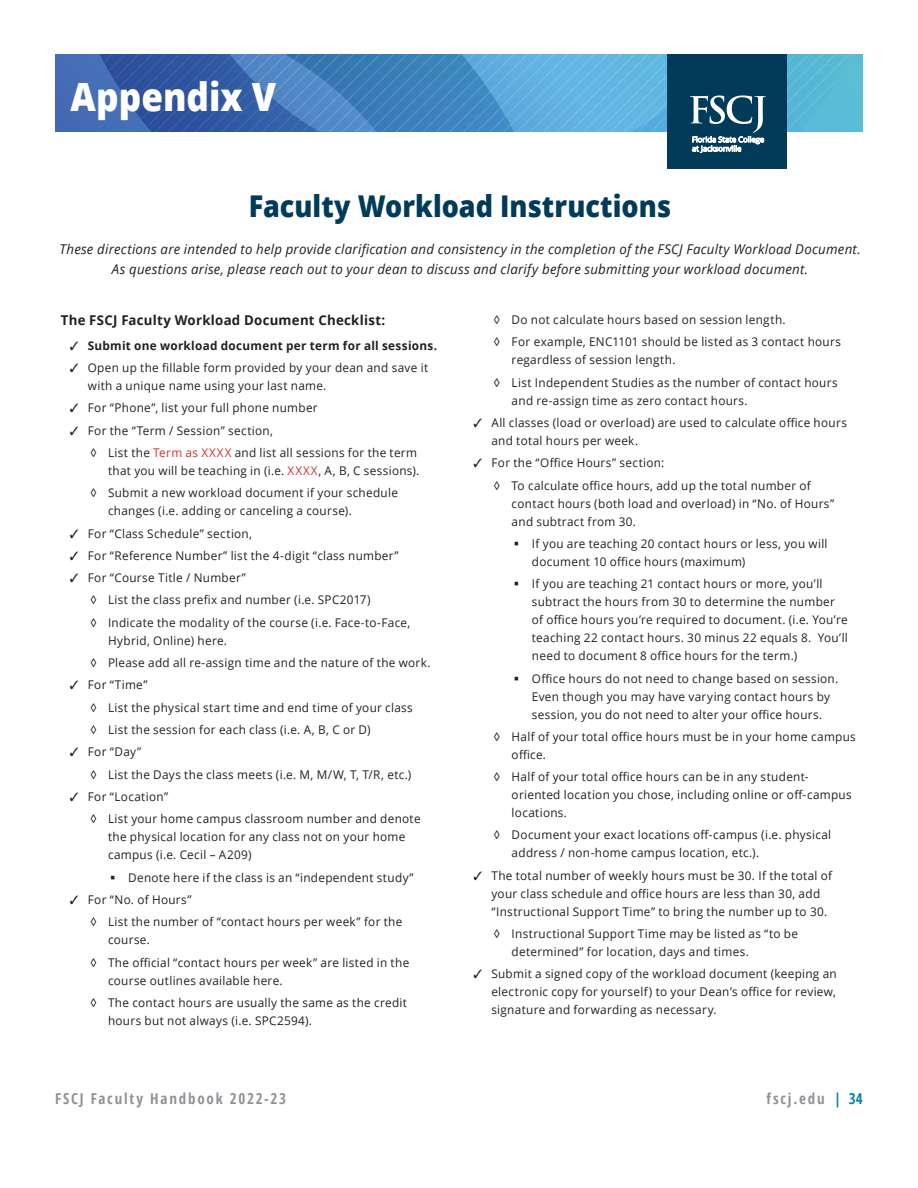
<style>
.page{position:relative;width:918px;height:1188px;background:#fff}
.page>*{position:absolute;margin:0;border:0;box-sizing:border-box;transform-origin:0 0}
.Headline_Rev{font:800 39px "Open Sans";color:#fff;scale:.9 1}
.body_copy{font:800 30px "Open Sans";color:#023b5a;scale:.9 1}
.t1{font:700 condensed 15px "Open Sans";letter-spacing:.12em;color:#909298}
.body_copy-2{font:italic 13.5px/19.5px "Open Sans";letter-spacing:.02em;color:#231f20;text-align:center}
.body_copy-3{font:700 13.5px "Open Sans";letter-spacing:.02em;color:#231f20}
.t2{font:12px/18px "Open Sans";letter-spacing:.025em;color:#231f20}
.t3{font:700 12px "Open Sans";letter-spacing:.025em;color:#231f20}
.s1{color:#cf322d}
.s2{color:#0087a5}
</style>
<div class="page">
<div style="left:667px;top:54px;width:119px;height:114px;background:#023b5a"></div>
<svg style="left:55px;top:54px;width:808px;height:99px"></svg>
<p class="Headline_Rev" style="left:70px;top:67px;width:230px">Appendix V</p>
<p class="body_copy" style="left:249px;top:183px;width:471px">Faculty Workload Instructions</p>
<p class="body_copy-2" style="left:59px;top:239px;width:803px">These directions are intended to help provide clarification and consistency in the completion of the FSCJ Faculty Workload Document.<br>As questions arise, please reach out to your dean to discuss and clarify before submitting your workload document.</p>
<p class="t2" style="left:494px;top:310px;width:294px">◊ Do not calculate hours based on session length.</p>
<p class="t2" style="left:512px;top:333px;width:331px;text-indent:-18px">◊ For example, ENC1101 should be listed as 3 contact hours regardless of session length.</p>
<p class="t2" style="left:512px;top:373px;width:328px;text-indent:-18px">◊ List Independent Studies as the number of contact hours and re-assign time as zero contact hours.</p>
<p class="t2" style="left:491px;top:413px;width:357px;text-indent:-18px">✓ All classes (load or overload) are used to calculate office hours and total hours per week.</p>
<p class="t2" style="left:473px;top:454px;width:193px">✓ For the “Office Hours” section:</p>
<p class="t2" style="left:512px;top:476px;width:324px;text-indent:-18px">◊ To calculate office hours, add up the total number of contact hours (both load and overload) in “No. of Hours” and subtract from 30.</p>
<p class="t2" style="left:532px;top:534px;width:297px">If you are teaching 20 contact hours or less, you will document 10 office hours (maximum)</p>
<p class="t2" style="left:532px;top:575px;width:318px">If you are teaching 21 contact hours or more, you’ll subtract the hours from 30 to determine the number of office hours you’re required to document. (i.e. You’re teaching 22 contact hours. 30 minus 22 equals 8. You’ll need to document 8 office hours for the term.)</p>
<p class="t2" style="left:532px;top:669px;width:308px">Office hours do not need to change based on session.<br>Even though you may have varying contact hours by session, you do not need to alter your office hours.</p>
<p class="t2" style="left:512px;top:727px;width:346px;text-indent:-18px">◊ Half of your total office hours must be in your home campus office.</p>
<p class="t2" style="left:512px;top:767px;width:342px;text-indent:-18px">◊ Half of your total office hours can be in any student&shy;oriented location you chose, including online or off-campus locations.</p>
<p class="t2" style="left:512px;top:826px;width:321px;text-indent:-18px">◊ Document your exact locations off-campus (i.e. physical address / non-home campus location, etc.).</p>
<p class="t2" style="left:491px;top:866px;width:342px;text-indent:-18px">✓ The total number of weekly hours must be 30. If the total of your class schedule and office hours are less than 30, add “Instructional Support Time” to bring the number up to 30.</p>
<p class="t2" style="left:512px;top:924px;width:288px;text-indent:-18px">◊ Instructional Support Time may be listed as “to be determined” for location, days and times.</p>
<p class="t2" style="left:491px;top:965px;width:347px;text-align:justify;text-indent:-18px">✓ Submit a signed copy of the workload document (keeping an electronic copy for yourself) to your Dean’s office for review, signature and forwarding as necessary.</p>
<p class="body_copy-3" style="left:61px;top:311px;width:326px">The FSCJ Faculty Workload Document Checklist:</p>
<p class="t3" style="left:70px;top:337px;width:369px">✓ Submit one workload document per term for all sessions.</p>
<p class="t2" style="left:88px;top:358px;width:342px;text-indent:-18px">✓ Open up the fillable form provided by your dean and save it with a unique name using your last name.</p>
<p class="t2" style="left:70px;top:399px;width:249px">✓ For “Phone”, list your full phone number</p>
<p class="t2" style="left:70px;top:421px;width:205px">✓ For the “Term / Session” section,</p>
<p class="t2" style="left:90px;top:443px;width:331px;text-align:right">◊ List the <span class="s1">Term as XXXX</span> and list all sessions for the term that you will be teaching in (i.e. <span class="s1">XXXX</span>, A, B, C sessions).</p>
<p class="t2" style="left:108px;top:484px;width:291px;text-indent:-18px">◊ Submit a new workload document if your schedule changes (i.e. adding or canceling a course).</p>
<p class="t2" style="left:70px;top:524px;width:184px">✓ For “Class Schedule” section,</p>
<p class="t2" style="left:70px;top:546px;width:330px">✓ For “Reference Number” list the 4-digit “class number”</p>
<p class="t2" style="left:70px;top:568px;width:178px">✓ For “Course Title / Number”</p>
<p class="t2" style="left:90px;top:591px;width:282px">◊ List the class prefix and number (i.e. SPC2017)</p>
<p class="t2" style="left:108px;top:613px;width:304px;text-indent:-18px">◊ Indicate the modality of the course (i.e. Face-to-Face,<br>Hybrid, Online) here.</p>
<p class="t2" style="left:90px;top:653px;width:342px">◊ Please add all re-assign time and the nature of the work.</p>
<p class="t2" style="left:70px;top:676px;width:79px">✓ For “Time”</p>
<p class="t2" style="left:90px;top:698px;width:324px">◊ List the physical start time and end time of your class</p>
<p class="t2" style="left:90px;top:720px;width:282px">◊ List the session for each class (i.e. A, B, C or D)</p>
<p class="t2" style="left:70px;top:743px;width:73px">✓ For “Day”</p>
<p class="t2" style="left:90px;top:765px;width:323px">◊ List the Days the class meets (i.e. M, M/W, T, T/R, etc.)</p>
<p class="t2" style="left:70px;top:787px;width:100px">✓ For “Location”</p>
<p class="t2" style="left:108px;top:810px;width:314px;text-indent:-18px">◊ List your home campus classroom number and denote the physical location for any class not on your home campus (i.e. Cecil – A209)</p>
<p class="t2" style="left:128px;top:868px;width:287px">Denote here if the class is an “independent study”</p>
<p class="t2" style="left:70px;top:890px;width:123px">✓ For “No. of Hours”</p>
<p class="t2" style="left:108px;top:913px;width:296px;text-indent:-18px">◊ List the number of “contact hours per week” for the course.</p>
<p class="t2" style="left:108px;top:953px;width:303px;text-indent:-18px">◊ The official “contact hours per week” are listed in the course outlines available here.</p>
<p class="t2" style="left:108px;top:993px;width:301px;text-indent:-18px">◊ The contact hours are usually the same as the credit hours but not always (i.e. SPC2594).</p>
<p class="t1" style="left:55px;top:1089px;width:233px">FSCJ Faculty Handbook 2022-23</p>
<p class="t1" style="left:767px;top:1089px;width:98px">fscj.edu <span class="s2">| 34</span></p>
</div>
